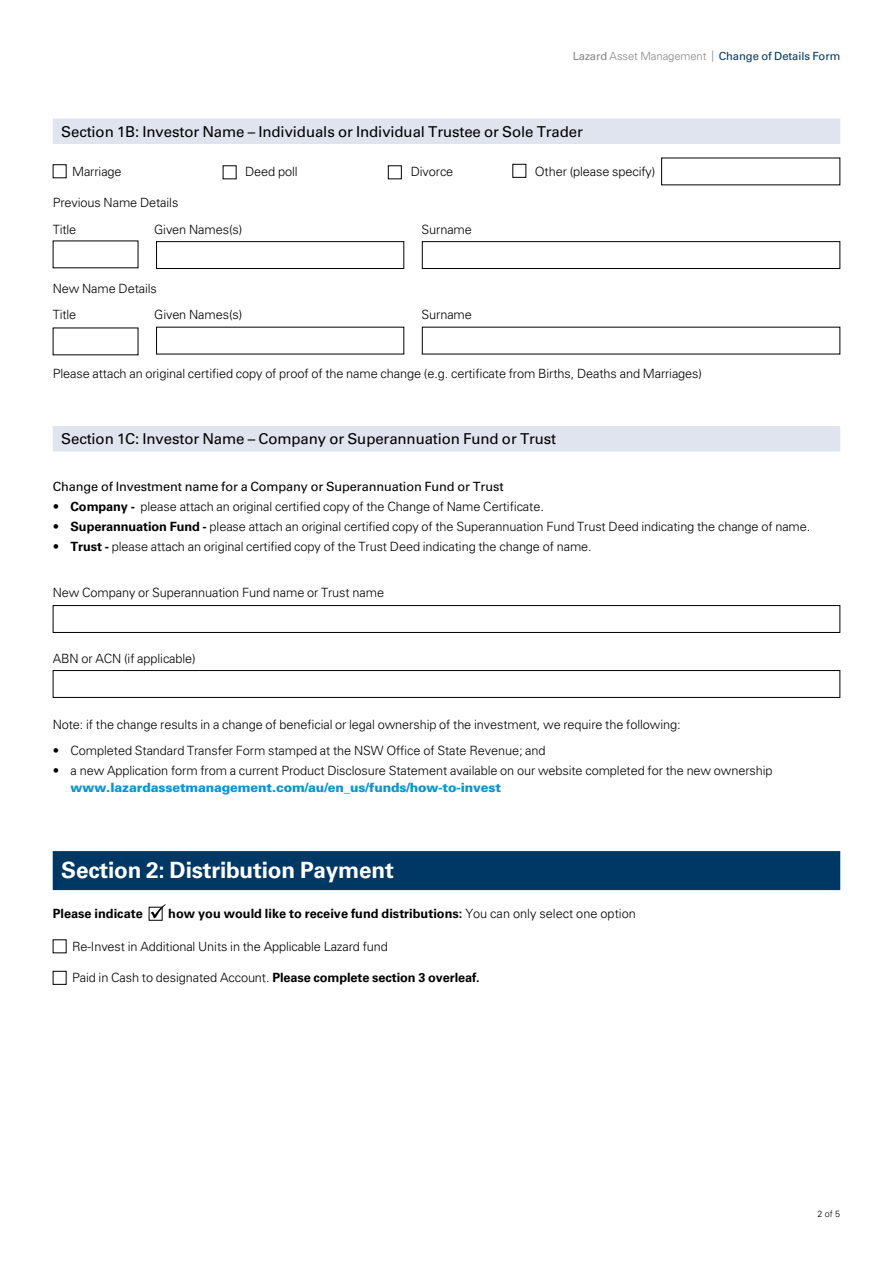
<style>
.page{position:relative;width:893px;height:1263px;background:#fff}
.page>*{position:absolute;margin:0;border:0;box-sizing:border-box;transform-origin:0 0}
.t1{font:700 22.5px "Univers LT Std";letter-spacing:-.01em;color:#fff}
.t2{font:15px "Univers LT Std";letter-spacing:-.01em;color:#000}
.t3{font:300 12.75px/26.4px "Univers LT Std";letter-spacing:-.01em;color:#000}
.t4{font:700 12.75px "Univers LT Std";color:#000}
.t5{font:12.75px "Univers LT Std";letter-spacing:-.01em;color:#000}
.t6{font:900 12.75px "Univers LT Std";letter-spacing:-.01em;color:#0d93d2}
.t7{font:11.25px "Univers LT Std";letter-spacing:-.01em;color:#003865}
.t8{font:300 9px "Univers LT Std";color:#000}
.s1{color:#878686}
.s2{font-weight:300;color:#878686}
.s3{font-weight:700}
.s4{font-weight:300}
</style>
<div class="page">
<div style="left:53px;top:119px;width:787px;height:25px;background:#e0e4ef"></div>
<div style="left:53px;top:164px;width:14px;height:14px;border:1px solid #000"></div>
<div style="left:156px;top:241px;width:248px;height:28px;border:1px solid #000"></div>
<div style="left:422px;top:241px;width:418px;height:28px;border:1px solid #000"></div>
<div style="left:53px;top:426px;width:787px;height:25px;background:#e0e4ef"></div>
<div style="left:53px;top:851px;width:787px;height:39px;background:#003865"></div>
<div style="left:149px;top:907px;width:14px;height:14px;border:1px solid #000"></div>
<svg style="left:151px;top:904px;width:15px;height:15px"></svg>
<div style="left:53px;top:971px;width:14px;height:14px;border:1px solid #000"></div>
<div style="left:53px;top:605px;width:787px;height:28px;border:1px solid #000"></div>
<div style="left:53px;top:670px;width:787px;height:28px;border:1px solid #000"></div>
<div style="left:388px;top:165px;width:14px;height:14px;border:1px solid #000"></div>
<div style="left:512px;top:164px;width:14px;height:14px;border:1px solid #000"></div>
<p class="t7" style="left:573px;top:50px;width:269px"><span class="s1">Lazard</span> <span class="s2">Asset Management |</span> Change of Details Form</p>
<p class="t2" style="left:61px;top:123px;width:523px">Section 1B: Investor Name – Individuals or Individual Trustee or Sole Trader</p>
<p class="t3" style="left:72px;top:158px;width:51px">Marriage</p>
<p class="t3" style="left:245px;top:158px;width:54px">Deed poll</p>
<p class="t3" style="left:411px;top:158px;width:44px">Divorce</p>
<p class="t3" style="left:535px;top:158px;width:122px">Other (please specify)</p>
<p class="t3" style="left:53px;top:189px;width:127px">Previous Name Details<br>Title</p>
<p class="t3" style="left:154px;top:216px;width:90px">Given Names(s)</p>
<p class="t3" style="left:421px;top:216px;width:52px">Surname</p>
<p class="t3" style="left:53px;top:275px;width:106px">New Name Details<br>Title</p>
<p class="t3" style="left:154px;top:301px;width:90px">Given Names(s)</p>
<p class="t3" style="left:422px;top:301px;width:52px">Surname</p>
<p class="t3" style="left:53px;top:360px;width:651px">Please attach an original certified copy of proof of the name change (e.g. certificate from Births, Deaths and Marriages)</p>
<p class="t2" style="left:61px;top:430px;width:496px">Section 1C: Investor Name – Company or Superannuation Fund or Trust</p>
<p class="t5" style="left:53px;top:479px;width:452px">Change of Investment name for a Company or Superannuation Fund or Trust</p>
<p class="t3" style="left:53px;top:493px;width:493px">• <span class="s3">Company -</span> please attach an original certified copy of the Change of Name Certificate.</p>
<p class="t3" style="left:53px;top:513px;width:759px">• <span class="s3">Superannuation Fund -</span> please attach an original certified copy of the Superannuation Fund Trust Deed indicating the change of name.</p>
<p class="t3" style="left:53px;top:533px;width:541px">• <span class="s3">Trust -</span> please attach an original certified copy of the Trust Deed indicating the change of name.</p>
<p class="t3" style="left:53px;top:579px;width:333px">New Company or Superannuation Fund name or Trust name</p>
<p class="t3" style="left:53px;top:646px;width:145px">ABN or ACN (if applicable)</p>
<p class="t3" style="left:53px;top:711px;width:629px">Note: if the change results in a change of beneficial or legal ownership of the investment, we require the following:</p>
<p class="t3" style="left:53px;top:738px;width:494px">• Completed Standard Transfer Form stamped at the NSW Office of State Revenue; and</p>
<p class="t3" style="left:53px;top:758px;width:721px">• a new Application form from a current Product Disclosure Statement available on our website completed for the new ownership</p>
<p class="t6" style="left:71px;top:779px;width:432px">www.lazardassetmanagement.com/au/en_us/funds/how-to-invest</p>
<h1 class="t1" style="left:61px;top:857px;width:334px">Section 2: Distribution Payment</h1>
<p class="t4" style="left:53px;top:906px;width:92px">Please indicate</p>
<p class="t4" style="left:168px;top:906px;width:469px">how you would like to receive fund distributions: <span class="s4">You can only select one option</span></p>
<p class="t3" style="left:72px;top:933px;width:317px">Re-Invest in Additional Units in the Applicable Lazard fund</p>
<p class="t4" style="left:72px;top:970px;width:409px"><span class="s4">Paid in Cash to designated Account.</span> Please complete section 3 overleaf.</p>
<p class="t8" style="left:817px;top:1208px;width:24px">2 of 5</p>
</div>
